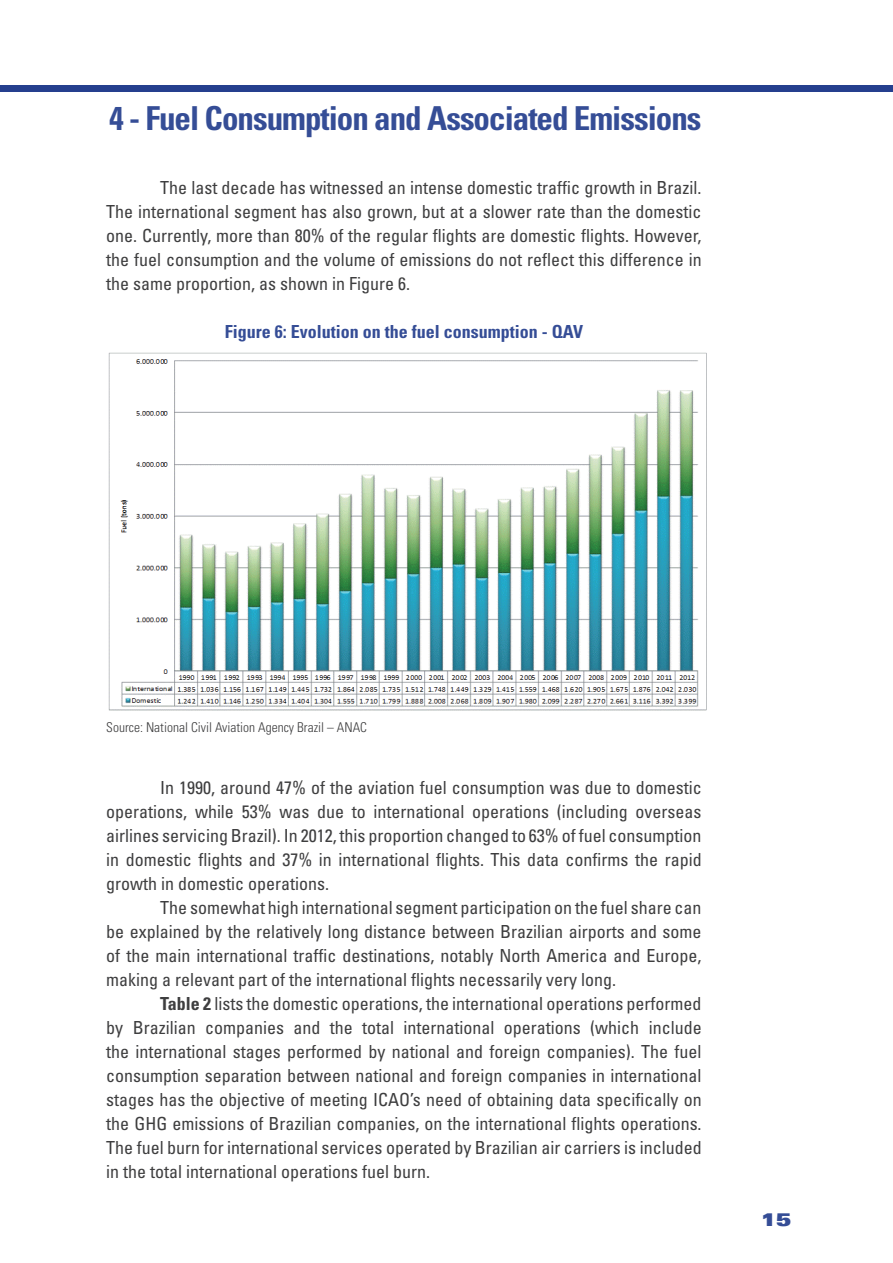
<style>
.page{position:relative;width:893px;height:1263px;background:#fff}
.page>*{position:absolute;margin:0;border:0;box-sizing:border-box;transform-origin:0 0}
.t1{font:700 condensed 33px "Univers LT Std";letter-spacing:-.03em;color:#354d96}
.t2{font:condensed 18px/24px "Univers LT Std";color:#3e3e3f;text-align:justify}
.t3{font:700 condensed 18px "Univers LT Std";color:#354d96}
.t4{font:18px "Univers LT Std X Black Ex";color:#354d96}
.t5{font:300 condensed 13.5px "Univers LT Std";color:#3e3e3f}
.s1{font-weight:700}
</style>
<div class="page">
<div style="left:0;top:85px;width:893px;height:6px;background:#253f8e"></div>
<img style="left:108px;top:352px;width:599px;height:359px">
<h1 class="t1" style="left:109px;top:98px;width:594px">4 - Fuel Consumption and Associated Emissions</h1>
<p class="t2" style="left:106px;top:175px;width:597px;text-indent:54px">The last decade has witnessed an intense domestic traffic growth in Brazil.<br>The international segment has also grown, but at a slower rate than the domestic one. Currently, more than 80% of the regular flights are domestic flights. However, the fuel consumption and the volume of emissions do not reflect this difference in the same proportion, as shown in Figure 6.</p>
<p class="t3" style="left:225px;top:321px;width:360px">Figure 6: Evolution on the fuel consumption - QAV</p>
<p class="t5" style="left:106px;top:719px;width:262px">Source: National Civil Aviation Agency Brazil – ANAC</p>
<p class="t2" style="left:106px;top:775px;width:597px;text-indent:54px">In 1990, around 47% of the aviation fuel consumption was due to domestic operations, while 53% was due to international operations (including overseas airlines servicing Brazil). In 2012, this proportion changed to 63% of fuel consumption in domestic flights and 37% in international flights. This data confirms the rapid growth in domestic operations.</p>
<p class="t2" style="left:106px;top:895px;width:597px;text-indent:54px">The somewhat high international segment participation on the fuel share can be explained by the relatively long distance between Brazilian airports and some of the main international traffic destinations, notably North America and Europe, making a relevant part of the international flights necessarily very long.</p>
<p class="t2" style="left:106px;top:991px;width:597px;text-indent:54px"><span class="s1">Table 2</span> lists the domestic operations, the international operations performed by Brazilian companies and the total international operations (which include the international stages performed by national and foreign companies). The fuel consumption separation between national and foreign companies in international stages has the objective of meeting ICAO’s need of obtaining data specifically on the GHG emissions of Brazilian companies, on the international flights operations.<br>The fuel burn for international services operated by Brazilian air carriers is included in the total international operations fuel burn.</p>
<p class="t4" style="left:761px;top:1209px;width:32px">15</p>
</div>
